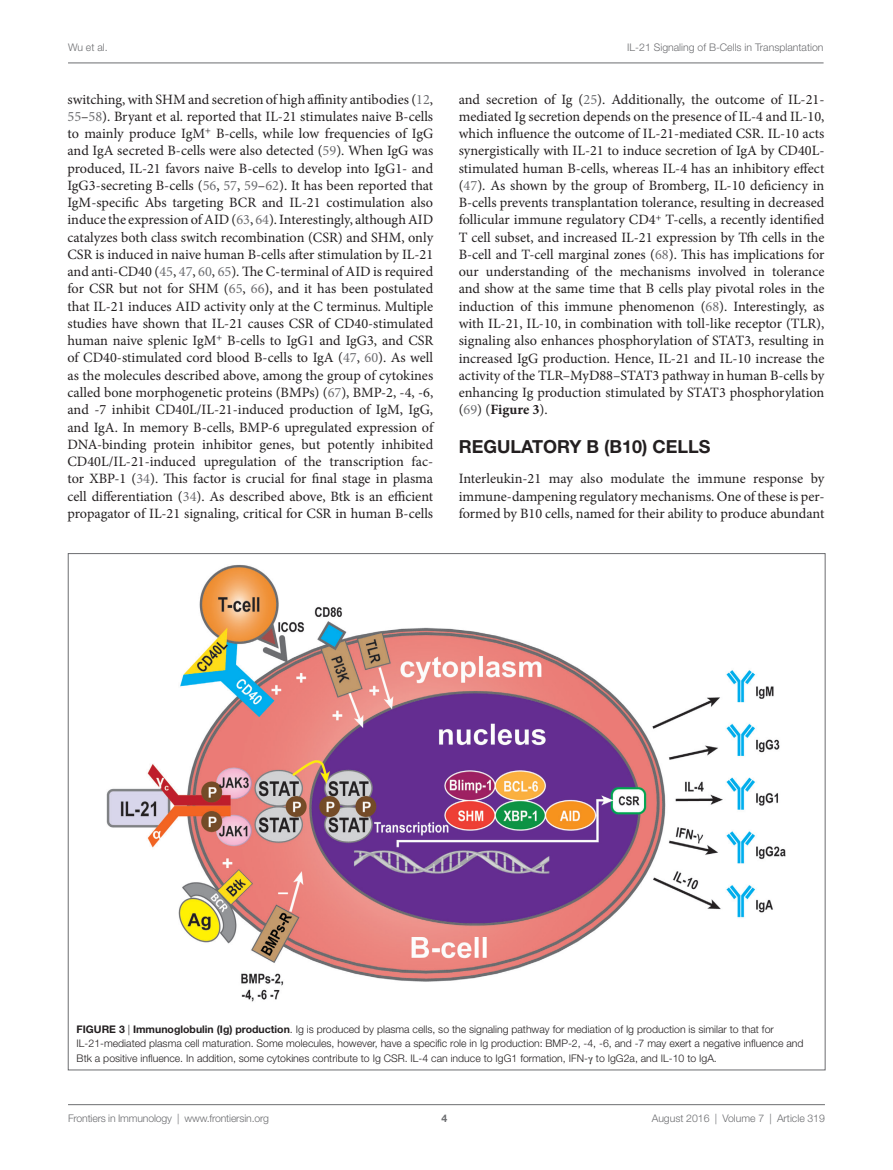
<style>
.page{position:relative;width:893px;height:1170px;background:#fff}
.page>*{position:absolute;margin:0;border:0;box-sizing:border-box;transform-origin:0 0}
.t1{font:700 18px "Helvetica Neue LT Std";color:#231f20}
.t2{font:14.25px/17.2px "Minion Pro";letter-spacing:-.005em;color:#231f20;text-align:justify}
.t3{font:300 10.5px/14.2px "Helvetica Neue LT Std";color:#231f20}
.t4{font:300 10.5px "Helvetica Neue LT Std";color:#6c6d70}
.t5{font:700 10.5px "Helvetica Neue LT Std";color:#6c6d70}
.s1{color:#6c6d70}
.s2{font-weight:700}
.s3{font-family:"STIX General";font-weight:400}
</style>
<div class="page">
<img style="left:106px;top:565px;width:680px;height:437px">
<hr style="left:68px;top:63px;width:756px;height:1px;background:#6c6d70">
<hr style="left:68px;top:1104px;width:757px;height:1px;background:#6c6d70">
<p class="t4" style="left:68px;top:41px;width:41px">Wu et al.</p>
<p class="t4" style="left:627px;top:41px;width:198px">IL-21 Signaling of B-Cells in Transplantation</p>
<p class="t2" style="left:68px;top:90px;width:367px">switching, with SHM and secretion of high affinity antibodies (<span class="s1">12</span>, <span class="s1">55</span>–<span class="s1">58</span>). Bryant et al. reported that IL-21 stimulates naive B-cells to mainly produce IgM<sup>+</sup> B-cells, while low frequencies of IgG and IgA secreted B-cells were also detected (<span class="s1">59</span>). When IgG was produced, IL-21 favors naive B-cells to develop into IgG1- and IgG3-secreting B-cells (<span class="s1">56</span>, <span class="s1">57</span>, <span class="s1">59</span>–<span class="s1">62</span>). It has been reported that IgM-specific Abs targeting BCR and IL-21 costimulation also induce the expression of AID (<span class="s1">63</span>, <span class="s1">64</span>). Interestingly, although AID catalyzes both class switch recombination (CSR) and SHM, only CSR is induced in naive human B-cells after stimulation by IL-21 and anti-CD40 (<span class="s1">45</span>, <span class="s1">47</span>, <span class="s1">60</span>, <span class="s1">65</span>). The C-terminal of AID is required for CSR but not for SHM (<span class="s1">65</span>, <span class="s1">66</span>), and it has been postulated that IL-21 induces AID activity only at the C terminus. Multiple studies have shown that IL-21 causes CSR of CD40-stimulated human naive splenic IgM<sup>+</sup> B-cells to IgG1 and IgG3, and CSR of CD40-stimulated cord blood B-cells to IgA (<span class="s1">47</span>, <span class="s1">60</span>). As well as the molecules described above, among the group of cytokines called bone morphogenetic proteins (BMPs) (<span class="s1">67</span>), BMP-2, -4, -6, and -7 inhibit CD40L/IL-21-induced production of IgM, IgG, and IgA. In memory B-cells, BMP-6 upregulated expression of DNA-binding protein inhibitor genes, but potently inhibited CD40L/IL-21-induced upregulation of the transcription fac&shy;tor XBP-1 (<span class="s1">34</span>). This factor is crucial for final stage in plasma cell differentiation (<span class="s1">34</span>). As described above, Btk is an efficient propagator of IL-21 signaling, critical for CSR in human B-cells</p>
<p class="t2" style="left:459px;top:90px;width:367px">and secretion of Ig (<span class="s1">25</span>). Additionally, the outcome of IL-21- mediated Ig secretion depends on the presence of IL-4 and IL-10, which influence the outcome of IL-21-mediated CSR. IL-10 acts synergistically with IL-21 to induce secretion of IgA by CD40L&shy;stimulated human B-cells, whereas IL-4 has an inhibitory effect (<span class="s1">47</span>). As shown by the group of Bromberg, IL-10 deficiency in B-cells prevents transplantation tolerance, resulting in decreased follicular immune regulatory CD4<sup>+</sup> T-cells, a recently identified T cell subset, and increased IL-21 expression by Tfh cells in the B-cell and T-cell marginal zones (<span class="s1">68</span>). This has implications for our understanding of the mechanisms involved in tolerance and show at the same time that B cells play pivotal roles in the induction of this immune phenomenon (<span class="s1">68</span>). Interestingly, as with IL-21, IL-10, in combination with toll-like receptor (TLR), signaling also enhances phosphorylation of STAT3, resulting in increased IgG production. Hence, IL-21 and IL-10 increase the activity of the TLR–MyD88–STAT3 pathway in human B-cells by enhancing Ig production stimulated by STAT3 phosphorylation (<span class="s1">69</span>) (<span class="s2">Figure 3</span>).</p>
<p class="t1" style="left:459px;top:435px;width:253px">REGULATORY B (B10) CELLS</p>
<p class="t2" style="left:459px;top:470px;width:367px">Interleukin-21 may also modulate the immune response by immune-dampening regulatory mechanisms. One of these is per&shy;formed by B10 cells, named for their ability to produce abundant</p>
<p class="t3" style="left:77px;top:1021px;width:728px"><span class="s2">FIGURE 3</span> | <span class="s2">Immunoglobulin (Ig) production</span>. Ig is produced by plasma cells, so the signaling pathway for mediation of Ig production is similar to that for<br>IL-21-mediated plasma cell maturation. Some molecules, however, have a specific role in Ig production: BMP-2, -4, -6, and -7 may exert a negative influence and<br>Btk a positive influence. In addition, some cytokines contribute to Ig CSR. IL-4 can induce to IgG1 formation, IFN-<span class="s3">γ</span> to IgG2a, and IL-10 to IgA.</p>
<p class="t4" style="left:68px;top:1111px;width:203px">Frontiers in Immunology | www.frontiersin.org</p>
<p class="t4" style="left:652px;top:1111px;width:175px">August 2016 | Volume 7 | Article 319</p>
<p class="t5" style="left:441px;top:1111px;width:7px">4</p>
</div>
